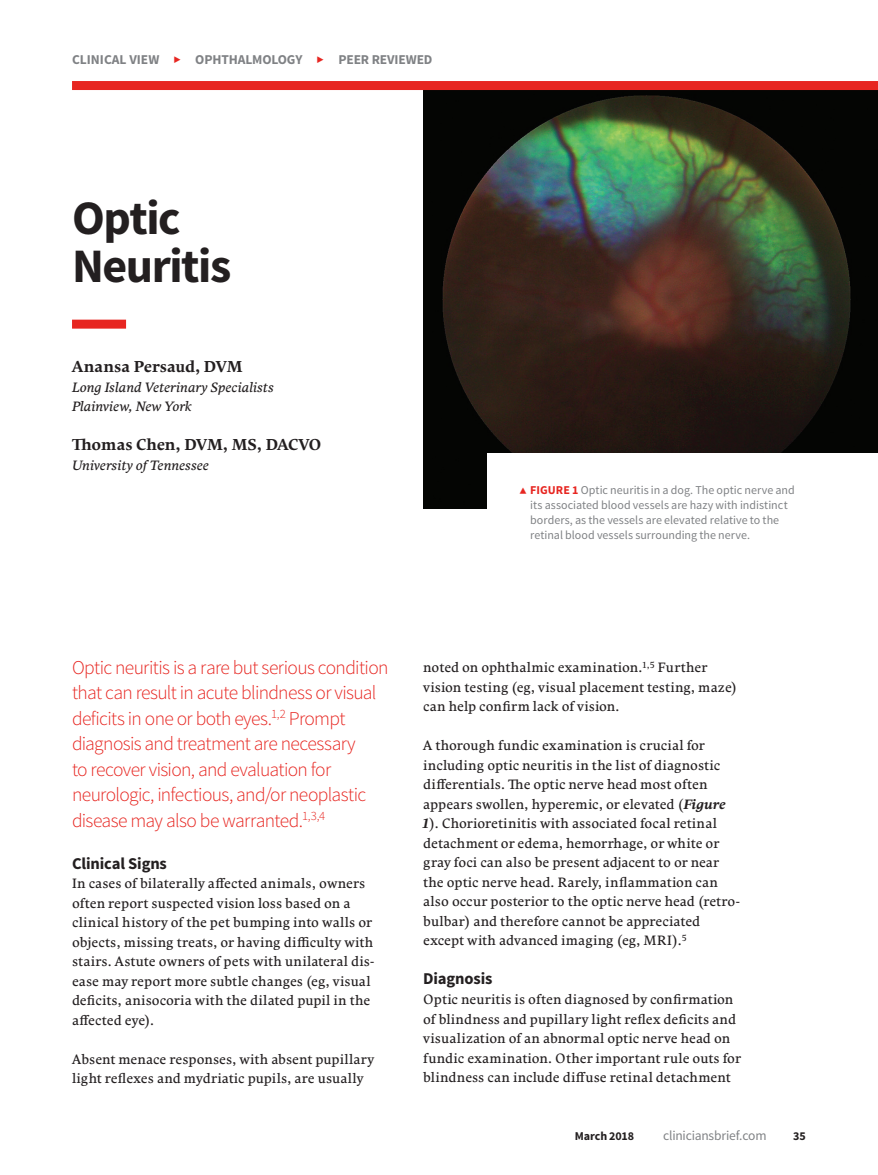
<style>
.page{position:relative;width:878px;height:1175px;background:#fff}
.page>*{position:absolute;margin:0;border:0;box-sizing:border-box;transform-origin:0 0}
.t1{font:700 48px/48px "Source Sans Pro";letter-spacing:-.03em;color:#231f20}
.t2{font:300 19.5px/25.5px "Source Sans Pro";letter-spacing:-.035em;color:#e72621}
.t3{font:700 16.5px "Source Sans Pro";letter-spacing:-.01em;color:#231f20}
.t4{font:700 15.75px "Comenia Serif Pro";letter-spacing:.005em;color:#231f20}
.t5{font:13.5px/19.5px "Comenia Serif Pro";letter-spacing:.01em;color:#231f20}
.t6{font:italic 13.5px/19.5px "Comenia Serif Pro";letter-spacing:.01em;color:#231f20}
.t7{font:700 13.5px "Source Sans Pro";letter-spacing:-.01em;color:#808285}
.t8{font:13.5px "Source Sans Pro";letter-spacing:-.015em;color:#808285}
.t9{font:12px/15px "Source Sans Pro";letter-spacing:.005em;color:#808285}
.t10{font:700 12px "Source Sans Pro";letter-spacing:-.005em;color:#231f20}
.s1{font-weight:700;color:#e72621}
.s2{font-weight:700;font-style:italic}
</style>
<div class="page">
<div style="left:72px;top:320px;width:54px;height:8px;background:#e72621"></div>
<img style="left:423px;top:90px;width:455px;height:418px">
<div style="left:72px;top:81px;width:806px;height:9px;background:#e72621"></div>
<div style="left:487px;top:453px;width:391px;height:117px;background:#fff"></div>
<p class="t7" style="left:72px;top:51px;width:89px">CLINICAL VIEW</p>
<p class="t7" style="left:195px;top:51px;width:109px">OPHTHALMOLOGY</p>
<p class="t7" style="left:338px;top:51px;width:96px">PEER REVIEWED</p>
<h1 class="t1" style="left:72px;top:196px;width:161px">Optic<br>Neuritis</h1>
<p class="t4" style="left:72px;top:355px;width:172px">Anansa Persaud, DVM</p>
<p class="t6" style="left:72px;top:377px;width:203px">Long Island Veterinary Specialists<br>Plainview, New York</p>
<p class="t4" style="left:72px;top:433px;width:250px">Thomas Chen, DVM, MS, DACVO</p>
<p class="t6" style="left:72px;top:455px;width:138px">University of Tennessee</p>
<p class="t9" style="left:530px;top:482px;width:266px"><span class="s1">FIGURE 1</span> Optic neuritis in a dog. The optic nerve and its associated blood vessels are hazy with indistinct borders, as the vessels are elevated relative to the retinal blood vessels surrounding the nerve.</p>
<p class="t2" style="left:72px;top:654px;width:318px">Optic neuritis is a rare but serious condition that can result in acute blindness or visual deficits in one or both eyes.<sup>1,2</sup> Prompt diagnosis and treatment are necessary<br>to recover vision, and evaluation for neurologic, infectious, and/or neoplastic disease may also be warranted.<sup>1,3,4</sup></p>
<p class="t3" style="left:72px;top:853px;width:96px">Clinical Signs</p>
<p class="t5" style="left:72px;top:873px;width:304px">In cases of bilaterally affected animals, owners often report suspected vision loss based on a clinical history of the pet bumping into walls or objects, missing treats, or having difficulty with stairs. Astute owners of pets with unilateral dis&shy;ease may report more subtle changes (eg, visual deficits, anisocoria with the dilated pupil in the affected eye).</p>
<p class="t5" style="left:72px;top:1049px;width:303px">Absent menace responses, with absent pupillary light reflexes and mydriatic pupils, are usually</p>
<p class="t5" style="left:423px;top:657px;width:315px">noted on ophthalmic examination.<sup>1,5</sup> Further vision testing (eg, visual placement testing, maze) can help confirm lack of vision.</p>
<p class="t5" style="left:423px;top:735px;width:318px">A thorough fundic examination is crucial for including optic neuritis in the list of diagnostic differentials. The optic nerve head most often appears swollen, hyperemic, or elevated (<span class="s2">Figure 1</span>). Chorioretinitis with associated focal retinal detachment or edema, hemorrhage, or white or gray foci can also be present adjacent to or near the optic nerve head. Rarely, inflammation can also occur posterior to the optic nerve head (retro&shy;bulbar) and therefore cannot be appreciated except with advanced imaging (eg, MRI).<sup>5</sup></p>
<p class="t3" style="left:423px;top:968px;width:71px">Diagnosis</p>
<p class="t5" style="left:423px;top:989px;width:319px">Optic neuritis is often diagnosed by confirmation of blindness and pupillary light reflex deficits and visualization of an abnormal optic nerve head on fundic examination. Other important rule outs for blindness can include diffuse retinal detachment</p>
<p class="t10" style="left:575px;top:1128px;width:61px">March 2018</p>
<p class="t8" style="left:663px;top:1127px;width:105px">cliniciansbrief.com</p>
<p class="t10" style="left:793px;top:1128px;width:14px">35</p>
</div>
